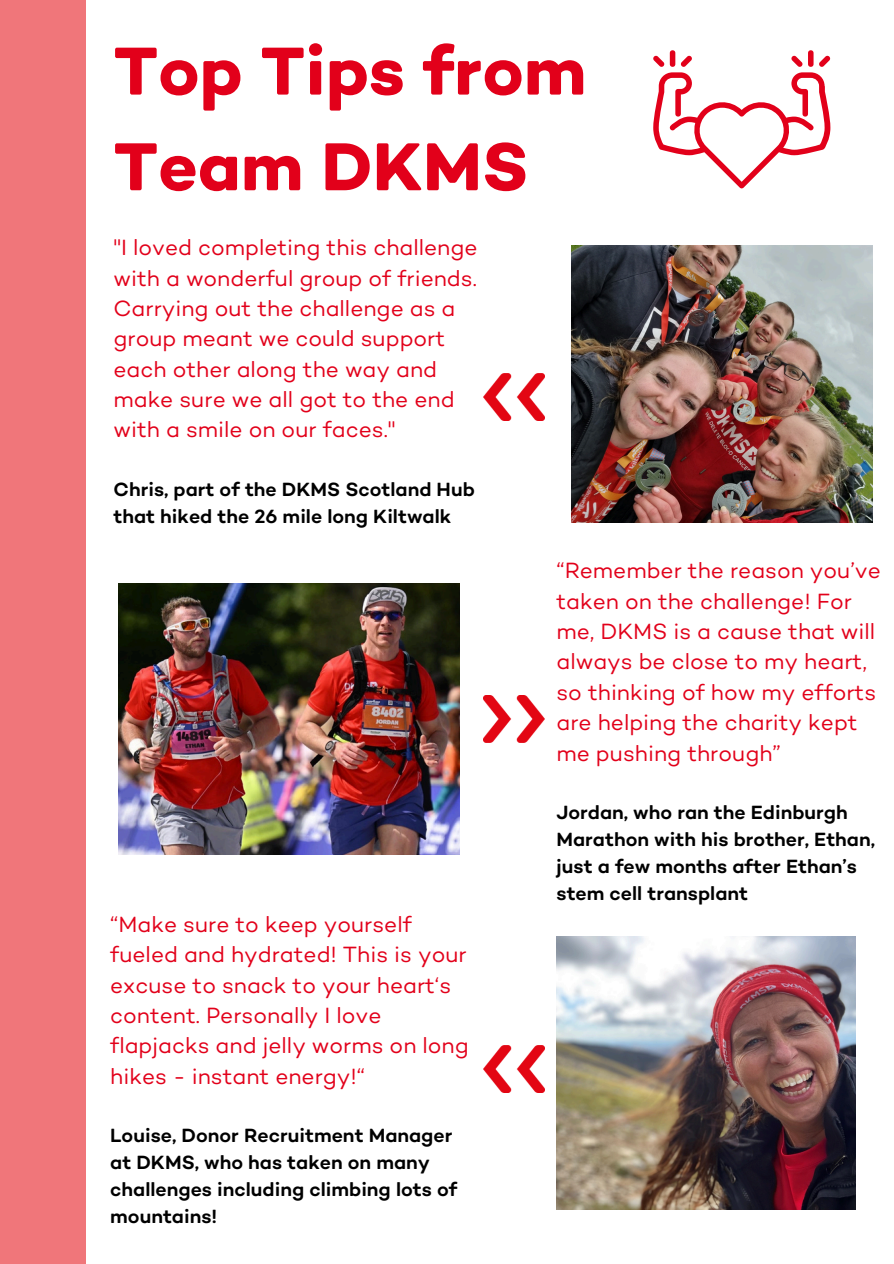
<style>
.page{position:relative;width:894px;height:1264px;background:#fff}
.page>*{position:absolute;margin:0;border:0;box-sizing:border-box;transform-origin:0 0}
.t1{font:700 69px/95.7px "DKMS Custom";color:#e2001a}
.t2{font:22.5px/30.3px "DKMS Custom";color:#e2001a}
.t3{font:500 19.5px/27px "DKMS Custom";color:#000}
</style>
<div class="page">
<img style="left:483px;top:1045px;width:61px;height:47px">
<img style="left:483px;top:373px;width:61px;height:47px">
<img style="left:483px;top:695px;width:61px;height:47px">
<img style="left:571px;top:245px;width:301px;height:277px">
<img style="left:118px;top:583px;width:341px;height:271px">
<div style="left:669px;top:50px;width:6px;height:17px;background:#e2001a;border-radius:3px"></div>
<svg style="left:653px;top:55px;width:177px;height:133px"></svg>
<div style="left:807px;top:50px;width:6px;height:17px;background:#e2001a;border-radius:3px"></div>
<div style="left:0;top:0;width:86px;height:1263px;background:#f0767a"></div>
<img style="left:556px;top:936px;width:299px;height:273px">
<p class="t1" style="left:113px;top:23px;width:474px">Top Tips from<br>Team DKMS</p>
<p class="t2" style="left:113px;top:232px;width:365px">"I loved completing this challenge with a wonderful group of friends.<br>Carrying out the challenge as a group meant we could support each other along the way and make sure we all got to the end with a smile on our faces."</p>
<p class="t3" style="left:113px;top:476px;width:363px">Chris, part of the DKMS Scotland Hub that hiked the 26 mile long Kiltwalk</p>
<p class="t2" style="left:110px;top:909px;width:360px">“Make sure to keep yourself fueled and hydrated! This is your excuse to snack to your heart‘s content. Personally I love flapjacks and jelly worms on long hikes - instant energy!“</p>
<h2 class="t3" style="left:110px;top:1122px;width:348px">Louise, Donor Recruitment Manager at DKMS, who has taken on many challenges including climbing lots of mountains!</h2>
<h2 class="t2" style="left:556px;top:555px;width:326px">“Remember the reason you’ve taken on the challenge! For me, DKMS is a cause that will always be close to my heart, so thinking of how my efforts are helping the charity kept me pushing through”</h2>
<p class="t3" style="left:556px;top:799px;width:320px">Jordan, who ran the Edinburgh<br>Marathon with his brother, Ethan, just a few months after Ethan’s stem cell transplant</p>
</div>
